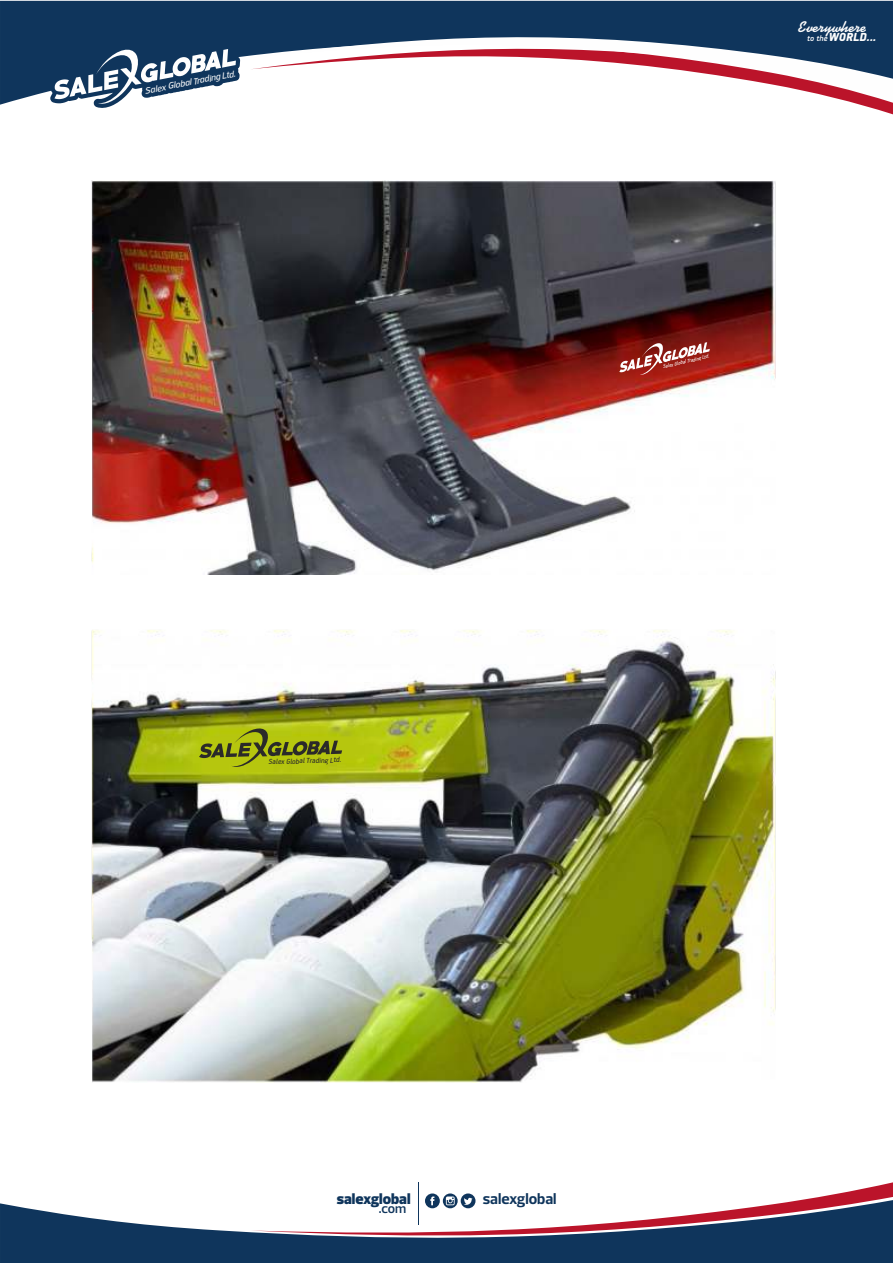
<style>
.page{position:relative;width:893px;height:1263px;background:#fff}
.page>*{position:absolute;margin:0;border:0;box-sizing:border-box;transform-origin:0 0}
.t1{font:700 15.45px "Prelo";color:#0f355c}
.t2{font:700 15.45px "Kaufmann BT";color:#fefefe}
.t3{font:900 15.3px "Prelo";color:#0f355c}
.t4{font:600 13.35px "Prelo";color:#0f355c}
.t5{font:900 13.05px "PF Handbook Pro";color:#fefefe}
.t6{font:italic 500 9px "Prelo";color:#fefefe}
.t7{font:italic 700 8.1px "PF Handbook Pro";color:#2b2a29}
.t8{font:italic 700 5.85px "PF Handbook Pro";color:#fefefe;scale:.91 1}
.s1{font-weight:500;font-style:italic;font-size:9px}
</style>
<div class="page">
<img style="left:91px;top:630px;width:685px;height:452px">
<img style="left:91px;top:181px;width:685px;height:394px">
<svg style="left:0;top:1203px;width:893px;height:60px;background:#325273"></svg>
<svg style="left:250px;top:1182px;width:643px;height:57px"></svg>
<hr style="left:418px;top:1182px;width:1px;height:43px;background:#0f355c">
<div style="left:0;top:1px;width:893px;height:107px;background:#0f355c"></div>
<svg style="left:250px;top:103px;width:643px;height:11px"></svg>
<svg style="left:54px;top:46px;width:182px;height:59px"></svg>
<svg style="left:250px;top:27px;width:643px;height:76px"></svg>
<svg style="left:199px;top:726px;width:143px;height:42px;background:#97a414"></svg>
<svg style="left:619px;top:341px;width:91px;height:35px;background:#a8443e"></svg>
<p class="t6" style="left:144px;top:87px;width:94px;rotate:-11deg">Salex Global Trading Ltd.</p>
<p class="t7" style="left:268px;top:758px;width:74px;rotate:-2deg">Salex Global Trading Ltd.</p>
<h1 class="t2" style="left:798px;top:20px;width:70px">Everywhere</h1>
<h3 class="t5" style="left:807px;top:31px;width:71px"><span class="s1">to the</span> WORLD...</h3>
<p class="t8" style="left:662px;top:364px;width:53px;rotate:-13deg">Salex Global Trading Ltd.</p>
<h2 class="t3" style="left:337px;top:1193px;width:75px">salexglobal</h2>
<h1 class="t1" style="left:483px;top:1193px;width:75px">salexglobal</h1>
<h3 class="t4" style="left:379px;top:1203px;width:29px">.com</h3>
</div>
